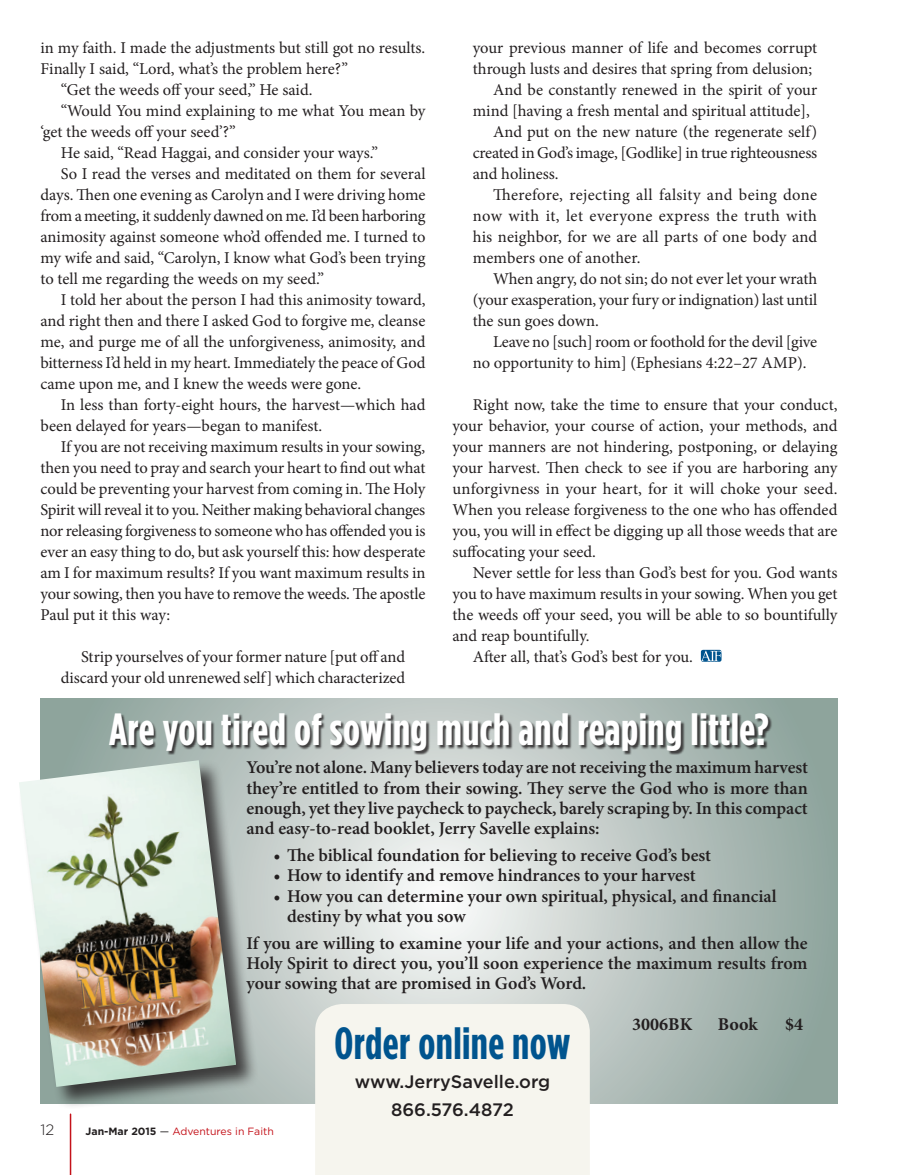
<style>
.page{position:relative;width:905px;height:1175px;background:#fff}
.page>*{position:absolute;margin:0;border:0;box-sizing:border-box;transform-origin:0 0}
.t1{font:700 45px "Gotham Condensed";letter-spacing:.01em;color:#fff}
.t2{font:700 45px "Gotham Condensed";letter-spacing:.01em;color:#00548e}
.t3{font:600 18px/20.2px "Minion Pro";color:#231f20;text-align:justify}
.t4{font:500 18px/28.5px "Gotham";color:#231f20;text-align:center}
.t5{font:700 18px "Minion Pro";color:#231f20}
.t6{font:16.5px/21px "Minion Pro";letter-spacing:-.005em;color:#231f20;text-align:right}
.t7{font:16.5px "Minion Pro";letter-spacing:.02em;color:#231f20}
.t8{font:16.5px "Minion Pro";letter-spacing:.025em;color:#231f20}
.t9{font:300 15px "Gotham";color:#231f20}
.t10{font:10.5px "Gotham";color:#c4121a}
.s1{font-weight:700;color:#231f20}
.s2{color:#231f20}
</style>
<div class="page">
<svg style="left:701px;top:650px;width:20px;height:11px"></svg>
<svg style="left:40px;top:698px;width:797px;height:405px;background:#bdc8c4"></svg>
<div style="left:315px;top:1004px;width:275px;height:170px;background:#f6f5ee"></div>
<div style="left:18px;top:759px;width:240px;height:350px;background:#231f20;opacity:.8"></div>
<img style="left:19px;top:760px;width:217px;height:326px">
<div style="left:110px;top:713px;width:662px;height:41px;background:#231f20;opacity:.8"></div>
<hr style="left:70px;top:1114px;width:1px;height:60px;background:#c4121a">
<p class="t6" style="left:40px;top:37px;width:386px">in my faith. I made the adjustments but still got no results.</p>
<p class="t6" style="left:40px;top:58px;width:309px">Finally I said, “Lord, what’s the problem here?”</p>
<p class="t6" style="left:61px;top:79px;width:253px">“Get the weeds off your seed,” He said.</p>
<p class="t6" style="left:61px;top:100px;width:366px">“Would You mind explaining to me what You mean by</p>
<p class="t6" style="left:40px;top:121px;width:197px">‘get the weeds off your seed’?”</p>
<p class="t6" style="left:61px;top:142px;width:319px">He said, “Read Haggai, and consider your ways.”</p>
<p class="t6" style="left:61px;top:163px;width:366px">So I read the verses and meditated on them for several</p>
<p class="t6" style="left:40px;top:184px;width:386px">days. Then one evening as Carolyn and I were driving home</p>
<p class="t6" style="left:40px;top:205px;width:386px">from a meeting, it suddenly dawned on me. I’d been harboring</p>
<p class="t6" style="left:40px;top:226px;width:386px">animosity against someone who’d offended me. I turned to</p>
<p class="t6" style="left:40px;top:247px;width:386px">my wife and said, “Carolyn, I know what God’s been trying</p>
<p class="t6" style="left:40px;top:268px;width:285px">to tell me regarding the weeds on my seed.”</p>
<p class="t6" style="left:61px;top:289px;width:366px">I told her about the person I had this animosity toward,</p>
<p class="t6" style="left:40px;top:310px;width:386px">and right then and there I asked God to forgive me, cleanse</p>
<p class="t6" style="left:40px;top:331px;width:386px">me, and purge me of all the unforgiveness, animosity, and</p>
<p class="t6" style="left:40px;top:352px;width:386px">bitterness I’d held in my heart. Immediately the peace of God</p>
<p class="t6" style="left:40px;top:373px;width:322px">came upon me, and I knew the weeds were gone.</p>
<p class="t6" style="left:61px;top:394px;width:366px">In less than forty-eight hours, the harvest—which had</p>
<p class="t6" style="left:40px;top:415px;width:283px">been delayed for years—began to manifest.</p>
<p class="t6" style="left:61px;top:436px;width:366px">If you are not receiving maximum results in your sowing,</p>
<p class="t6" style="left:40px;top:457px;width:386px">then you need to pray and search your heart to find out what</p>
<p class="t6" style="left:40px;top:478px;width:386px">could be preventing your harvest from coming in. The Holy</p>
<p class="t6" style="left:40px;top:499px;width:386px">Spirit will reveal it to you. Neither making behavioral changes</p>
<p class="t6" style="left:40px;top:520px;width:386px">nor releasing forgiveness to someone who has offended you is</p>
<p class="t6" style="left:40px;top:541px;width:386px">ever an easy thing to do, but ask yourself this: how desperate</p>
<p class="t6" style="left:40px;top:562px;width:386px">am I for maximum results? If you want maximum results in</p>
<p class="t6" style="left:40px;top:583px;width:386px">your sowing, then you have to remove the weeds. The apostle</p>
<p class="t6" style="left:40px;top:604px;width:131px">Paul put it this way:</p>
<p class="t6" style="left:61px;top:646px;width:346px">Strip yourselves of your former nature [put off and discard your old unrenewed self] which characterized</p>
<p class="t6" style="left:473px;top:37px;width:346px">your previous manner of life and becomes corrupt</p>
<p class="t6" style="left:473px;top:58px;width:341px">through lusts and desires that spring from delusion;</p>
<p class="t6" style="left:493px;top:79px;width:326px">And be constantly renewed in the spirit of your</p>
<p class="t6" style="left:473px;top:100px;width:338px">mind [having a fresh mental and spiritual attitude],</p>
<p class="t6" style="left:493px;top:121px;width:326px">And put on the new nature (the regenerate self)</p>
<p class="t6" style="left:473px;top:142px;width:346px">created in God’s image, [Godlike] in true righteousness</p>
<p class="t6" style="left:473px;top:163px;width:87px">and holiness.</p>
<p class="t7" style="left:493px;top:183px;width:326px">Therefore, rejecting all falsity and being done</p>
<p class="t8" style="left:473px;top:204px;width:346px">now with it, let everyone express the truth with</p>
<p class="t6" style="left:473px;top:226px;width:346px">his neighbor, for we are all parts of one body and</p>
<p class="t6" style="left:473px;top:247px;width:169px">members one of another.</p>
<p class="t6" style="left:493px;top:268px;width:326px">When angry, do not sin; do not ever let your wrath</p>
<p class="t6" style="left:473px;top:289px;width:346px">(your exasperation, your fury or indignation) last until</p>
<p class="t6" style="left:473px;top:310px;width:128px">the sun goes down.</p>
<p class="t6" style="left:493px;top:331px;width:325px">Leave no [such] room or foothold for the devil [give</p>
<p class="t6" style="left:473px;top:352px;width:335px">no opportunity to him] (Ephesians 4:22–27 AMP).</p>
<p class="t6" style="left:452px;top:394px;width:386px;text-align:justify;text-indent:20px">Right now, take the time to ensure that your conduct, your behavior, your course of action, your methods, and your manners are not hindering, postponing, or delaying your harvest. Then check to see if you are harboring any unforgivness in your heart, for it will choke your seed.<br>When you release forgiveness to the one who has offended you, you will in effect be digging up all those weeds that are suffocating your seed.</p>
<p class="t6" style="left:473px;top:562px;width:366px">Never settle for less than God’s best for you. God wants</p>
<p class="t6" style="left:452px;top:583px;width:386px">you to have maximum results in your sowing. When you get</p>
<p class="t6" style="left:452px;top:604px;width:386px">the weeds off your seed, you will be able to so bountifully</p>
<p class="t6" style="left:452px;top:625px;width:138px">and reap bountifully.</p>
<p class="t6" style="left:473px;top:646px;width:222px">After all, that’s God’s best for you.</p>
<h1 class="t1" style="left:109px;top:704px;width:661px">Are you tired of sowing much and reaping little?</h1>
<p class="t3" style="left:246px;top:758px;width:563px">You’re not alone. Many believers today are not receiving the maximum harvest they’re entitled to from their sowing. They serve the God who is more than enough, yet they live paycheck to paycheck, barely scraping by. In this compact and easy-to-read booklet, Jerry Savelle explains:</p>
<p class="t3" style="left:273px;top:846px;width:439px">• The biblical foundation for believing to receive God’s best</p>
<p class="t3" style="left:273px;top:866px;width:423px">• How to identify and remove hindrances to your harvest</p>
<p class="t3" style="left:287px;top:886px;width:491px;text-indent:-14px">• How you can determine your own spiritual, physical, and financial destiny by what you sow</p>
<p class="t3" style="left:246px;top:933px;width:562px">If you are willing to examine your life and your actions, and then allow the Holy Spirit to direct you, you’ll soon experience the maximum results from your sowing that are promised in God’s Word.</p>
<p class="t5" style="left:632px;top:1013px;width:62px">3006BK</p>
<p class="t5" style="left:717px;top:1013px;width:41px">Book</p>
<p class="t5" style="left:785px;top:1013px;width:19px">$4</p>
<h1 class="t2" style="left:334px;top:1018px;width:237px">Order online now</h1>
<p class="t4" style="left:354px;top:1066px;width:197px">www.JerrySavelle.org<br>866.576.4872</p>
<p class="t9" style="left:40px;top:1121px;width:15px">12</p>
<p class="t10" style="left:85px;top:1125px;width:190px"><span class="s1">Jan-Mar 2015</span> <span class="s2">—</span> Adventures in Faith</p>
</div>
